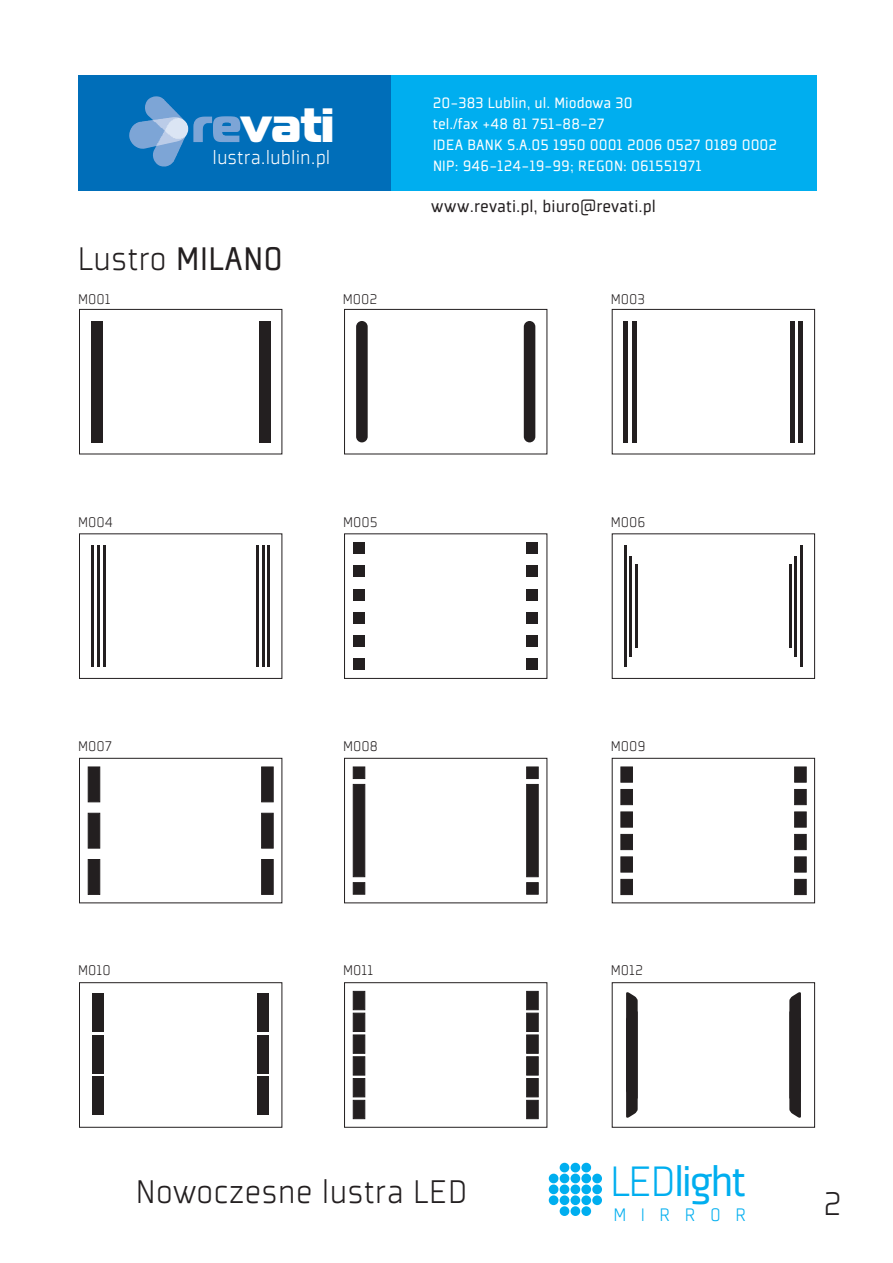
<style>
.page{position:relative;width:893px;height:1263px;background:#fff}
.page>*{position:absolute;margin:0;border:0;box-sizing:border-box;transform-origin:0 0}
.t1{font:48.15px "Magistral Black C";color:#fff}
.t2{font:46.8px "Plexes Book Pro";letter-spacing:-.05em;color:#00aeef}
.t3{font:36.15px "Plexes Light Pro";color:#231f20}
.t4{font:36px "Plexes Light Pro";color:#231f20}
.t5{font:21.3px "Plexes Light Pro";color:#fff}
.t6{font:19.95px "Plexes Light Pro";letter-spacing:.725em;color:#00aeef}
.t7{font:18.6px "Plexes Book Pro";color:#231f20}
.t8{font:16.5px/21px "Plexes Book Pro";color:#fff}
.t9{font:15.45px "Plexes Light Pro";color:#231f20}
.s1{font-family:"Plexes Book Pro"}
.s2{font-family:"Plexes Light Pro"}
</style>
<div class="page">
<div style="left:612px;top:982px;width:203px;height:146px;border:1px solid #231f20"></div>
<svg style="left:789px;top:992px;width:12px;height:126px;background:#312d2e"></svg>
<svg style="left:626px;top:992px;width:12px;height:126px;background:#302c2d"></svg>
<div style="left:344px;top:982px;width:203px;height:146px;border:1px solid #231f20"></div>
<svg style="left:352px;top:990px;width:14px;height:129px;background:#4e4b4c"></svg>
<svg style="left:526px;top:990px;width:13px;height:129px;background:#3d3a3b"></svg>
<div style="left:79px;top:982px;width:203px;height:146px;border:1px solid #231f20"></div>
<div style="left:92px;top:993px;width:11px;height:39px;background:#231f20"></div>
<div style="left:92px;top:1035px;width:11px;height:38px;background:#231f20"></div>
<div style="left:92px;top:1077px;width:11px;height:38px;background:#231f20"></div>
<div style="left:257px;top:993px;width:11px;height:39px;background:#231f20"></div>
<div style="left:257px;top:1035px;width:11px;height:38px;background:#231f20"></div>
<div style="left:257px;top:1077px;width:11px;height:38px;background:#231f20"></div>
<div style="left:612px;top:758px;width:203px;height:145px;border:1px solid #231f20"></div>
<svg style="left:620px;top:856px;width:13px;height:39px"></svg>
<svg style="left:620px;top:811px;width:13px;height:39px"></svg>
<svg style="left:620px;top:789px;width:13px;height:16px"></svg>
<svg style="left:620px;top:766px;width:13px;height:17px"></svg>
<svg style="left:794px;top:856px;width:13px;height:39px"></svg>
<svg style="left:794px;top:811px;width:13px;height:39px"></svg>
<svg style="left:794px;top:789px;width:13px;height:16px"></svg>
<svg style="left:794px;top:766px;width:13px;height:17px"></svg>
<div style="left:344px;top:758px;width:203px;height:145px;border:1px solid #231f20"></div>
<svg style="left:352px;top:766px;width:14px;height:129px;background:#4a4748"></svg>
<svg style="left:526px;top:766px;width:13px;height:129px;background:#393636"></svg>
<svg style="left:87px;top:859px;width:14px;height:36px"></svg>
<svg style="left:87px;top:812px;width:14px;height:37px"></svg>
<svg style="left:87px;top:766px;width:14px;height:37px"></svg>
<div style="left:79px;top:758px;width:203px;height:145px;border:1px solid #231f20"></div>
<svg style="left:261px;top:859px;width:13px;height:36px"></svg>
<svg style="left:261px;top:812px;width:13px;height:37px"></svg>
<svg style="left:261px;top:766px;width:13px;height:37px"></svg>
<div style="left:612px;top:533px;width:203px;height:146px;border:1px solid #231f20"></div>
<hr style="left:624px;top:546px;width:3px;height:121px;background:#231f20">
<hr style="left:629px;top:556px;width:3px;height:101px;background:#231f20">
<hr style="left:635px;top:565px;width:3px;height:83px;background:#231f20">
<hr style="left:789px;top:565px;width:2px;height:83px;background:#231f20">
<hr style="left:794px;top:556px;width:3px;height:101px;background:#231f20">
<hr style="left:800px;top:546px;width:3px;height:121px;background:#231f20">
<div style="left:353px;top:658px;width:12px;height:12px;background:#231f20"></div>
<div style="left:353px;top:635px;width:12px;height:12px;background:#231f20"></div>
<div style="left:353px;top:612px;width:12px;height:11px;background:#231f20"></div>
<div style="left:353px;top:589px;width:12px;height:11px;background:#231f20"></div>
<div style="left:353px;top:566px;width:12px;height:11px;background:#231f20"></div>
<div style="left:353px;top:542px;width:12px;height:12px;background:#231f20"></div>
<div style="left:344px;top:533px;width:203px;height:146px;border:1px solid #231f20"></div>
<div style="left:527px;top:658px;width:11px;height:12px;background:#231f20"></div>
<div style="left:527px;top:635px;width:11px;height:12px;background:#231f20"></div>
<div style="left:527px;top:612px;width:11px;height:11px;background:#231f20"></div>
<div style="left:527px;top:589px;width:11px;height:11px;background:#231f20"></div>
<div style="left:527px;top:566px;width:11px;height:11px;background:#231f20"></div>
<div style="left:527px;top:542px;width:11px;height:12px;background:#231f20"></div>
<div style="left:79px;top:533px;width:203px;height:146px;border:1px solid #231f20"></div>
<hr style="left:91px;top:545px;width:3px;height:122px;background:#231f20">
<hr style="left:97px;top:545px;width:3px;height:122px;background:#231f20">
<hr style="left:103px;top:545px;width:3px;height:122px;background:#231f20">
<hr style="left:256px;top:545px;width:3px;height:122px;background:#231f20">
<hr style="left:262px;top:545px;width:3px;height:122px;background:#231f20">
<hr style="left:268px;top:545px;width:2px;height:122px;background:#231f20">
<div style="left:612px;top:309px;width:203px;height:145px;border:1px solid #231f20"></div>
<hr style="left:624px;top:321px;width:4px;height:122px;background:#231f20">
<div style="left:632px;top:321px;width:5px;height:122px;background:#231f20"></div>
<hr style="left:799px;top:321px;width:4px;height:122px;background:#231f20">
<hr style="left:790px;top:321px;width:4px;height:122px;background:#231f20">
<div style="left:344px;top:309px;width:203px;height:145px;border:1px solid #231f20"></div>
<div style="left:356px;top:321px;width:12px;height:121px;background:#231f20;border-radius:6px"></div>
<div style="left:524px;top:321px;width:11px;height:121px;background:#231f20;border-radius:6px"></div>
<div style="left:79px;top:309px;width:203px;height:145px;border:1px solid #231f20"></div>
<div style="left:91px;top:321px;width:12px;height:121px;background:#231f20"></div>
<div style="left:259px;top:321px;width:11px;height:121px;background:#231f20"></div>
<div style="left:78px;top:75px;width:738px;height:116px;background:#00aeef"></div>
<div style="left:78px;top:75px;width:312px;height:116px;background:#006eb9"></div>
<img style="left:193px;top:116px;width:47px;height:26px">
<img style="left:145px;top:96px;width:36px;height:21px">
<img style="left:153px;top:149px;width:27px;height:18px">
<img style="left:129px;top:117px;width:59px;height:32px">
<div style="left:560px;top:1163px;width:9px;height:9px;background:#00aeef;border-radius:50%"></div>
<div style="left:570px;top:1163px;width:10px;height:9px;background:#00aeef;border-radius:50%"></div>
<div style="left:581px;top:1163px;width:10px;height:9px;background:#00aeef;border-radius:50%"></div>
<div style="left:549px;top:1173px;width:9px;height:10px;background:#00aeef;border-radius:50%"></div>
<div style="left:560px;top:1173px;width:9px;height:10px;background:#00aeef;border-radius:50%"></div>
<svg style="left:570px;top:1173px;width:10px;height:10px"></svg>
<div style="left:581px;top:1173px;width:10px;height:10px;background:#00aeef;border-radius:50%"></div>
<div style="left:592px;top:1173px;width:10px;height:10px;background:#00aeef;border-radius:50%"></div>
<div style="left:549px;top:1184px;width:9px;height:10px;background:#00aeef;border-radius:50%"></div>
<div style="left:560px;top:1184px;width:9px;height:10px;background:#00aeef;border-radius:50%"></div>
<div style="left:570px;top:1184px;width:10px;height:10px;background:#00aeef;border-radius:50%"></div>
<div style="left:581px;top:1184px;width:10px;height:10px;background:#00aeef;border-radius:50%"></div>
<div style="left:592px;top:1184px;width:10px;height:10px;background:#00aeef;border-radius:50%"></div>
<div style="left:549px;top:1195px;width:9px;height:10px;background:#00aeef;border-radius:50%"></div>
<div style="left:560px;top:1195px;width:9px;height:10px;background:#00aeef;border-radius:50%"></div>
<div style="left:570px;top:1195px;width:10px;height:10px;background:#00aeef;border-radius:50%"></div>
<div style="left:581px;top:1195px;width:10px;height:10px;background:#00aeef;border-radius:50%"></div>
<div style="left:592px;top:1195px;width:10px;height:10px;background:#00aeef;border-radius:50%"></div>
<div style="left:560px;top:1206px;width:9px;height:10px;background:#00aeef;border-radius:50%"></div>
<div style="left:570px;top:1206px;width:10px;height:10px;background:#00aeef;border-radius:50%"></div>
<div style="left:581px;top:1206px;width:10px;height:10px;background:#00aeef;border-radius:50%"></div>
<h1 class="t1" style="left:241px;top:108px;width:94px">vati</h1>
<p class="t5" style="left:213px;top:149px;width:119px">lustra.lublin.pl</p>
<h3 class="t4" style="left:78px;top:244px;width:207px">Lustro <span class="s1">MILANO</span></h3>
<p class="t8" style="left:433px;top:94px;width:346px">20-383 Lublin, ul. Miodowa 30<br>tel./fax +48 81 751-88-27<br>IDEA BANK S.A.05 1950 0001 2006 0527 0189 0002<br>NIP: 946-124-19-99; REGON: 061551971</p>
<p class="t7" style="left:431px;top:198px;width:226px">www.revati.pl, biuro@revati.pl</p>
<p class="t9" style="left:78px;top:293px;width:34px">M001</p>
<p class="t9" style="left:343px;top:293px;width:36px">M002</p>
<p class="t9" style="left:611px;top:293px;width:36px">M003</p>
<p class="t9" style="left:78px;top:516px;width:37px">M004</p>
<p class="t9" style="left:343px;top:516px;width:36px">M005</p>
<p class="t9" style="left:611px;top:516px;width:36px">M006</p>
<p class="t9" style="left:78px;top:740px;width:35px">M007</p>
<p class="t9" style="left:343px;top:740px;width:36px">M008</p>
<p class="t9" style="left:611px;top:740px;width:36px">M009</p>
<p class="t9" style="left:78px;top:964px;width:34px">M010</p>
<p class="t9" style="left:343px;top:964px;width:32px">M011</p>
<p class="t9" style="left:611px;top:964px;width:34px">M012</p>
<h3 class="t3" style="left:136px;top:1177px;width:333px">Nowoczesne lustra LED</h3>
<h2 class="t2" style="left:610px;top:1163px;width:138px"><span class="s2">LED</span>light</h2>
<p class="t6" style="left:613px;top:1206px;width:135px">MIRROR</p>
<h3 class="t4" style="left:823px;top:1189px;width:21px">2</h3>
</div>
